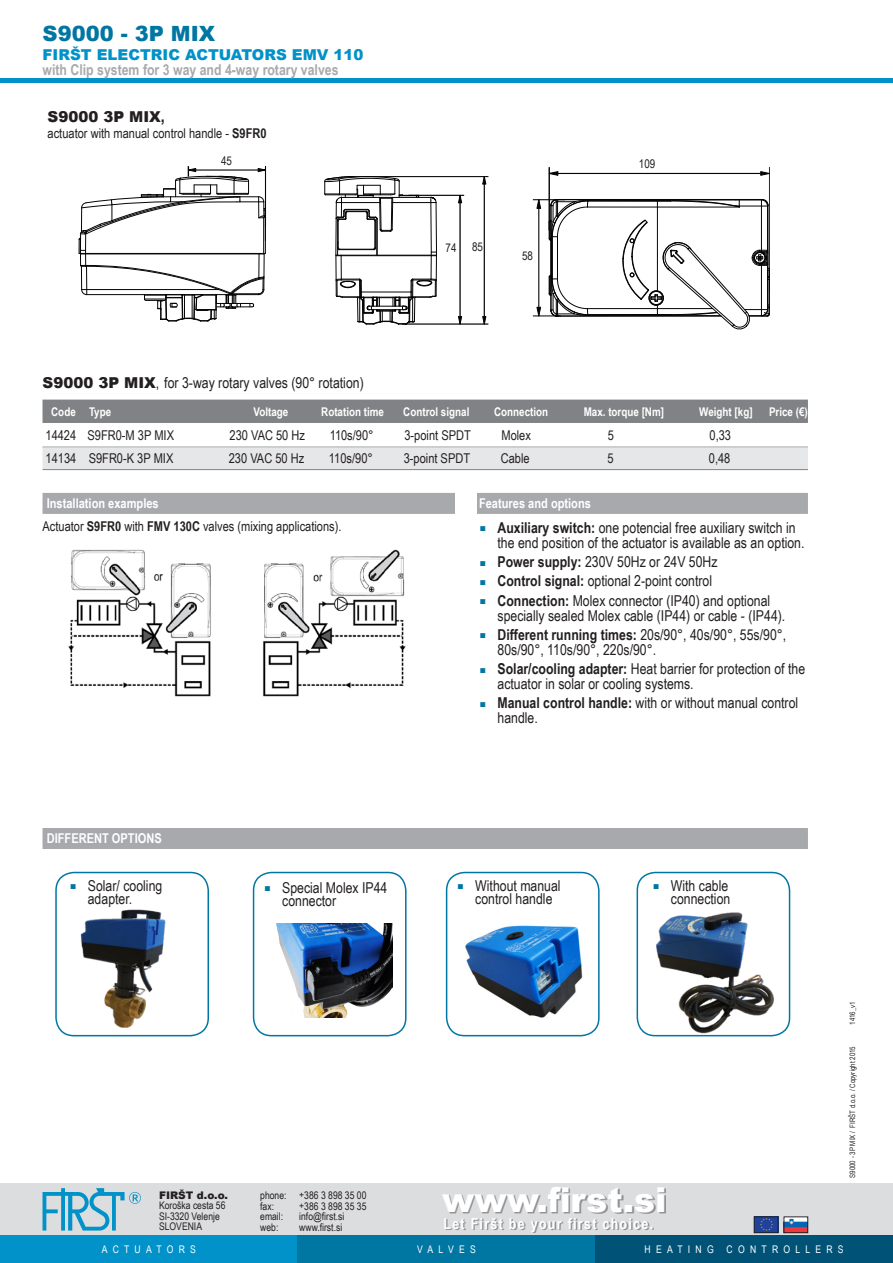
<style>
.page{position:relative;width:893px;height:1263px;background:#fff}
.page>*{position:absolute;margin:0;border:0;box-sizing:border-box;transform-origin:0 0}
.t1{font:900 34.2px "Arial";color:#fff}
.NASLOV_tipmala{font:900 21px "Arial";color:#0076a3}
.t2{font:700 15.15px "Arial Narrow";letter-spacing:.085em;color:#fff}
.TIP{font:15px/15px "Arial Narrow";color:#231f20}
.NASLOV_podtip{font:700 15px/15px "Arial Narrow";color:#a8a9ad}
.BODY_text{font:900 15px "Arial";color:#231f20}
.BODY_text-2{font:13.5px "Arial Narrow";color:#231f20}
.BODY_tabela{font:13.5px "Arial Narrow";color:#231f20}
.BODY_tabela_siva{font:13.5px "Arial Narrow";color:#231f20}
.BODY_naslov_siva40{font:700 13.5px "Arial Narrow";color:#fff}
.BODY_tabela_naslov{font:700 12px "Arial Narrow";color:#fff}
.t3{font:12px "Arial Narrow";color:#231f20}
.t4{font:10.5px/10.5px "Arial Narrow";color:#231f20}
.t5{font:10.5px "Arial Narrow";letter-spacing:.5em;color:#fff}
.t6{font:900 10.5px "Arial";color:#231f20}
.BODY_text-3{font:7.5px "Arial Narrow";color:#231f20}
.s1{font-family:"Arial";font-weight:900;color:#0092c8}
.s2{font-family:"Arial Narrow";font-weight:700;font-size:18px}
.s3{font-weight:700}
.s4{font-family:"Arial";font-weight:900}
.s5{font-size:10.5px;color:#0076a3}
</style>
<div class="page">
<div style="left:0;top:1183px;width:893px;height:52px;background:#dcdddf"></div>
<div style="left:443px;top:1188px;width:223px;height:25px;background:#231f20;opacity:.4"></div>
<svg style="left:43px;top:1188px;width:98px;height:42px"></svg>
<img style="left:786px;top:1219px;width:20px;height:12px">
<div style="left:784px;top:1217px;width:24px;height:16px;border:1px solid #231f20"></div>
<img style="left:756px;top:1219px;width:20px;height:12px">
<div style="left:754px;top:1217px;width:24px;height:16px;border:1px solid #231f20"></div>
<div style="left:0;top:78px;width:893px;height:5px;background:#0092c8"></div>
<div style="left:0;top:1235px;width:298px;height:28px;background:#0092c8"></div>
<div style="left:298px;top:1235px;width:297px;height:28px;background:#0076a3"></div>
<div style="left:595px;top:1235px;width:298px;height:28px;background:#005376"></div>
<div style="left:446px;top:1219px;width:208px;height:14px;background:#231f20;opacity:.4"></div>
<div style="left:43px;top:400px;width:765px;height:22px;background:#808285"></div>
<hr style="left:43px;top:422px;width:765px;height:1px;background:#808285">
<div style="left:43px;top:447px;width:765px;height:22px;background:#e6e7e9"></div>
<hr style="left:43px;top:469px;width:765px;height:1px;background:#808285">
<div style="left:43px;top:493px;width:765px;height:21px;background:#a8a9ad"></div>
<svg style="left:79px;top:166px;width:187px;height:156px"></svg>
<hr style="left:409px;top:195px;width:55px;height:1px;background:#040504">
<svg style="left:458px;top:316px;width:4px;height:8px"></svg>
<svg style="left:482px;top:316px;width:4px;height:8px"></svg>
<svg style="left:458px;top:195px;width:4px;height:8px"></svg>
<svg style="left:482px;top:177px;width:4px;height:7px"></svg>
<hr style="left:460px;top:195px;width:1px;height:129px;background:#040504">
<hr style="left:484px;top:177px;width:1px;height:147px;background:#040504">
<hr style="left:368px;top:176px;width:120px;height:1px;background:#040504">
<hr style="left:402px;top:324px;width:86px;height:1px;background:#040504">
<svg style="left:324px;top:176px;width:113px;height:149px"></svg>
<hr style="left:769px;top:167px;width:1px;height:124px;background:#040504">
<svg style="left:760px;top:171px;width:10px;height:5px"></svg>
<svg style="left:550px;top:171px;width:8px;height:5px"></svg>
<hr style="left:549px;top:173px;width:212px;height:1px;background:#040504">
<hr style="left:549px;top:167px;width:1px;height:63px;background:#040504">
<svg style="left:533px;top:199px;width:237px;height:131px"></svg>
<div style="left:455px;top:492px;width:21px;height:24px;background:#fff"></div>
<div style="left:43px;top:828px;width:765px;height:21px;background:#a8a9ad"></div>
<div style="left:55px;top:872px;width:154px;height:164px;border:2px solid #0076a3;border-radius:18px"></div>
<img style="left:80px;top:909px;width:86px;height:119px">
<img style="left:276px;top:924px;width:116px;height:94px">
<div style="left:253px;top:872px;width:154px;height:164px;border:2px solid #0076a3;border-radius:18px"></div>
<div style="left:446px;top:872px;width:154px;height:164px;border:2px solid #0076a3;border-radius:18px"></div>
<img style="left:465px;top:925px;width:118px;height:93px">
<div style="left:637px;top:872px;width:153px;height:164px;border:2px solid #0076a3;border-radius:18px"></div>
<img style="left:650px;top:912px;width:131px;height:121px">
<img style="left:68px;top:549px;width:338px;height:148px">
<div style="left:177px;top:570px;width:27px;height:11px;background:#fff"></div>
<div style="left:175px;top:582px;width:32px;height:11px;background:#fff"></div>
<p class="NASLOV_tipmala" style="left:43px;top:18px;width:174px">S9000 - 3P MIX</p>
<p class="NASLOV_podtip" style="left:43px;top:47px;width:323px"><span class="s1">FIRŠT ELECTRIC ACTUATORS EMV 110 </span>with Clip system for 3 way and 4-way rotary valves</p>
<p class="BODY_text" style="left:48px;top:105px;width:119px">S9000 3P MIX<span class="s2">,</span></p>
<p class="BODY_text-2" style="left:48px;top:123px;width:221px">actuator with manual control handle - <span class="s3">S9FR0</span></p>
<p class="t3" style="left:221px;top:152px;width:12px">45</p>
<p class="t3" style="left:639px;top:155px;width:18px">109</p>
<p class="t3" style="left:446px;top:239px;width:12px">74</p>
<p class="t3" style="left:472px;top:238px;width:12px">85</p>
<p class="t3" style="left:522px;top:247px;width:12px">58</p>
<p class="TIP" style="left:43px;top:375px;width:323px"><span class="s4">S9000 3P MIX</span>, for 3-way rotary valves (90° rotation)</p>
<p class="BODY_tabela_naslov" style="left:51px;top:403px;width:62px">Code Type</p>
<p class="BODY_tabela_naslov" style="left:254px;top:403px;width:36px">Voltage</p>
<p class="BODY_tabela_naslov" style="left:321px;top:403px;width:64px">Rotation time</p>
<p class="BODY_tabela_naslov" style="left:403px;top:403px;width:68px">Control signal</p>
<p class="BODY_tabela_naslov" style="left:494px;top:403px;width:56px">Connection</p>
<p class="BODY_tabela_naslov" style="left:584px;top:403px;width:82px">Max. torque [Nm]</p>
<p class="BODY_tabela_naslov" style="left:699px;top:403px;width:55px">Weight [kg]</p>
<p class="BODY_tabela_naslov" style="left:769px;top:403px;width:40px">Price (€)</p>
<p class="BODY_tabela" style="left:46px;top:426px;width:130px">14424 S9FR0-M 3P MIX</p>
<p class="BODY_tabela" style="left:230px;top:426px;width:77px">230 VAC 50 Hz</p>
<p class="BODY_tabela" style="left:330px;top:426px;width:45px">110s/90°</p>
<p class="BODY_tabela" style="left:404px;top:426px;width:68px">3-point SPDT</p>
<p class="BODY_tabela" style="left:501px;top:426px;width:31px">Molex</p>
<p class="BODY_tabela" style="left:608px;top:426px;width:8px">5</p>
<p class="BODY_tabela" style="left:709px;top:426px;width:23px">0,33</p>
<p class="BODY_tabela_siva" style="left:46px;top:448px;width:129px">14134 S9FR0-K 3P MIX</p>
<p class="BODY_tabela_siva" style="left:229px;top:448px;width:77px">230 VAC 50 Hz</p>
<p class="BODY_tabela_siva" style="left:329px;top:448px;width:45px">110s/90°</p>
<p class="BODY_tabela_siva" style="left:404px;top:448px;width:68px">3-point SPDT</p>
<p class="BODY_tabela_siva" style="left:501px;top:448px;width:30px">Cable</p>
<p class="BODY_tabela_siva" style="left:607px;top:448px;width:8px">5</p>
<p class="BODY_tabela_siva" style="left:709px;top:448px;width:23px">0,48</p>
<p class="BODY_naslov_siva40" style="left:47px;top:493px;width:113px">Installation examples</p>
<p class="BODY_naslov_siva40" style="left:479px;top:493px;width:113px">Features and options</p>
<p class="TIP" style="left:497px;top:520px;width:309px;text-indent:-17px"><span class="s5">■</span> <span class="s3">Auxiliary switch:</span> one potencial free auxiliary switch in the end position of the actuator is available as an option.</p>
<p class="TIP" style="left:480px;top:554px;width:239px"><span class="s5">■</span> <span class="s3">Power supply:</span> 230V 50Hz or 24V 50Hz</p>
<p class="TIP" style="left:480px;top:573px;width:233px"><span class="s5">■</span> <span class="s3">Control signal:</span> optional 2-point control</p>
<p class="TIP" style="left:497px;top:592px;width:289px;text-indent:-17px"><span class="s5">■</span> <span class="s3">Connection:</span> Molex connector (IP40) and optional specially sealed Molex cable (IP44) or cable - (IP44).</p>
<p class="TIP" style="left:497px;top:627px;width:290px;text-indent:-17px"><span class="s5">■</span> <span class="s3">Different running times:</span> 20s/90°, 40s/90°, 55s/90°,<br>80s/90°, 110s/90°, 220s/90°.</p>
<p class="TIP" style="left:497px;top:661px;width:309px;text-indent:-17px"><span class="s5">■</span> <span class="s3">Solar/cooling adapter:</span> Heat barrier for protection of the actuator in solar or cooling systems.</p>
<p class="TIP" style="left:497px;top:695px;width:302px;text-indent:-17px"><span class="s5">■</span> <span class="s3">Manual control handle:</span> with or without manual control handle.</p>
<p class="BODY_text-2" style="left:43px;top:516px;width:300px">Actuator <span class="s3">S9FR0</span> with <span class="s3">FMV 130C</span> valves (mixing applications).</p>
<p class="BODY_naslov_siva40" style="left:47px;top:828px;width:117px">DIFFERENT OPTIONS</p>
<p class="TIP" style="left:88px;top:878px;width:76px;line-height:13.5px;text-indent:-17px"><span class="s5">■</span> Solar/ cooling adapter.</p>
<p class="TIP" style="left:282px;top:880px;width:107px;line-height:13.5px;text-indent:-17px"><span class="s5">■</span> Special Molex IP44 connector</p>
<p class="TIP" style="left:458px;top:878px;width:104px;line-height:13.5px;text-align:center"><span class="s5">■</span> Without manual control handle</p>
<p class="TIP" style="left:654px;top:878px;width:78px;line-height:13.5px;text-align:right"><span class="s5">■</span> With cable connection</p>
<p class="t6" style="left:159px;top:1187px;width:71px">FIRŠT d.o.o.</p>
<p class="t4" style="left:159px;top:1200px;width:68px">Koroška cesta 56<br>SI-3320 Velenje<br>SLOVENIA</p>
<p class="t4" style="left:260px;top:1190px;width:108px">phone: +386 3 898 35 00 fax:</p>
<p class="t4" style="left:299px;top:1200px;width:69px">+386 3 898 35 35</p>
<p class="t4" style="left:260px;top:1211px;width:24px">email:</p>
<p class="t4" style="left:299px;top:1211px;width:47px">info@first.si</p>
<p class="t4" style="left:260px;top:1221px;width:20px">web:</p>
<p class="t4" style="left:299px;top:1221px;width:45px">www.first.si</p>
<h1 class="t1" style="left:480px;top:1175px;width:226px">www.first.si</h1>
<p class="t2" style="left:481px;top:1211px;width:211px">Le Firšt be your first choice.</p>
<h1 class="t1" style="left:442px;top:1175px;width:226px">www.first.si</h1>
<p class="t2" style="left:443px;top:1212px;width:211px">Let Firšt be your first choice.</p>
<p class="BODY_text-3" style="left:847px;top:1025px;width:25px;rotate:-90deg">1416_v1</p>
<p class="BODY_text-3" style="left:847px;top:1178px;width:133px;rotate:-90deg">S9000 - 3P MIX / FIRŠT d.o.o. / Copyright 2015</p>
<p class="t5" style="left:102px;top:1241px;width:96px">ACTUATORS</p>
<p class="t5" style="left:417px;top:1241px;width:60px">VALVES</p>
<p class="t5" style="left:645px;top:1241px;width:201px">HEATING CONTROLLERS</p>
</div>
